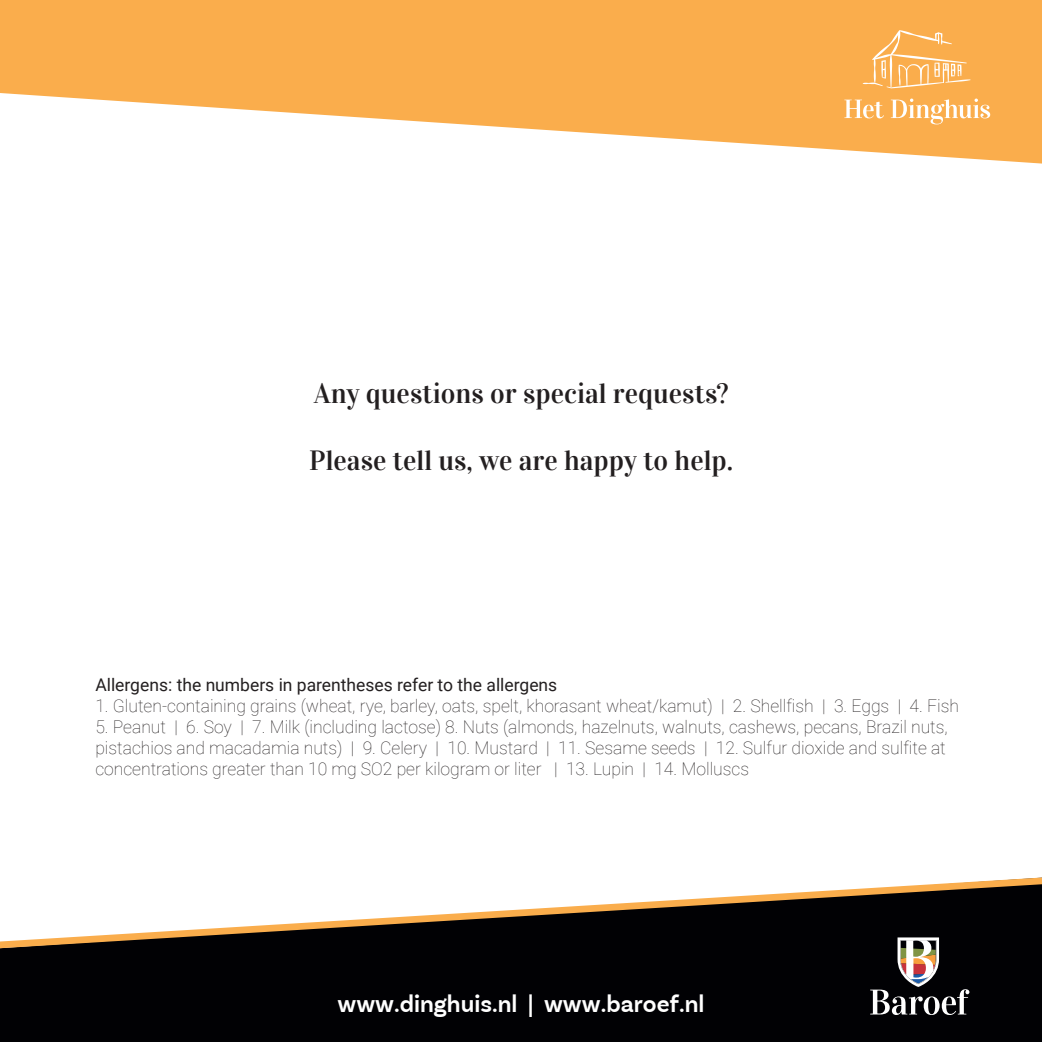
<style>
.page{position:relative;width:1042px;height:1042px;background:#fff}
.page>*{position:absolute;margin:0;border:0;box-sizing:border-box;transform-origin:0 0}
.t1{font:28px "Vidaloka";color:#231f20}
.t2{font:600 24.5px "Basic Sans W05";color:#fff}
.t3{font:100 17.5px/21px "Roboto";color:#231f20;text-align:justify}
.t4{font:17.5px "Roboto";color:#231f20}
</style>
<div class="page">
<div style="left:0;top:949px;width:1042px;height:93px;background:#010104"></div>
<svg style="left:870px;top:949px;width:99px;height:66px"></svg>
<svg style="left:0;top:877px;width:1042px;height:72px"></svg>
<svg style="left:0;top:0;width:1042px;height:164px;fill:#faad4c"></svg>
<svg style="left:844px;top:100px;width:40px;height:18px"></svg>
<svg style="left:891px;top:99px;width:99px;height:25px"></svg>
<svg style="left:863px;top:30px;width:107px;height:58px;background:#fab967"></svg>
<h1 class="t1" style="left:314px;top:377px;width:416px">Any questions or special requests?</h1>
<h1 class="t1" style="left:309px;top:444px;width:425px">Please tell us, we are happy to help.</h1>
<p class="t4" style="left:95px;top:673px;width:463px">Allergens: the numbers in parentheses refer to the allergens</p>
<p class="t3" style="left:95px;top:695px;width:865px">1. Gluten-containing grains (wheat, rye, barley, oats, spelt, khorasant wheat/kamut) | 2. Shellfish | 3. Eggs | 4. Fish</p>
<p class="t3" style="left:95px;top:716px;width:854px">5. Peanut | 6. Soy | 7. Milk (including lactose) 8. Nuts (almonds, hazelnuts, walnuts, cashews, pecans, Brazil nuts, pistachios and macadamia nuts) | 9. Celery | 10. Mustard | 11. Sesame seeds | 12. Sulfur dioxide and sulfite at concentrations greater than 10 mg SO2 per kilogram or liter | 13. Lupin | 14. Molluscs</p>
<h2 class="t2" style="left:337px;top:989px;width:368px">www.dinghuis.nl | www.baroef.nl</h2>
</div>
